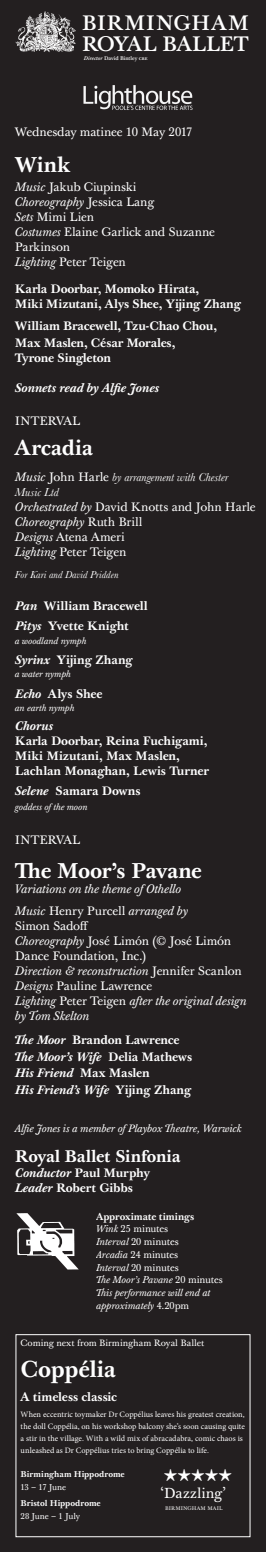
<style>
.page{position:relative;width:266px;height:1552px;background:#fff}
.page>*{position:absolute;margin:0;border:0;box-sizing:border-box;transform-origin:0 0}
.t1{font:700 22.5px "Baskerville 10 Pro";letter-spacing:-.015em;color:#fff}
.t2{font:700 21px "Baskerville 10 Pro";letter-spacing:-.01em;color:#fff}
.t3{font:500 20.55px/21.3px "Baskerville 10 Pro";letter-spacing:-.005em;color:#fff}
.t4{font:16.65px "Monotype Sorts";letter-spacing:.005em;color:#fff}
.t5{font:700 16.5px "Baskerville 10 Pro";letter-spacing:-.005em;color:#fff}
.t6{font:14.25px "Baskerville 10 Pro";letter-spacing:-.005em;color:#fff}
.t7{font:700 12px/15px "Baskerville 10 Pro";letter-spacing:-.005em;color:#fff}
.t8{font:12px/15px "Baskerville 10 Pro";letter-spacing:-.015em;color:#fff}
.t9{font:italic 12px/22.5px "Baskerville 10 Pro";letter-spacing:-.005em;color:#fff}
.t10{font:italic 12px/15px "Baskerville";letter-spacing:.01em;color:#fff}
.t11{font:italic 700 12px "Baskerville 10 Pro";letter-spacing:-.005em;color:#fff}
.t12{font:italic 10.5px "Baskerville 10 Pro";letter-spacing:-.005em;color:#fff}
.t13{font:italic 10.5px "Baskerville";letter-spacing:.01em;color:#fff}
.t14{font:italic 9.75px/12.8px "Baskerville 10 Pro";letter-spacing:-.005em;color:#fff}
.t15{font:italic 9px "Baskerville 10 Pro";letter-spacing:-.005em;color:#fff}
.t16{font:9px "Baskerville 10 Pro";color:#fff}
.t17{font:8.25px/12px "Minion Pro";color:#fff}
.t18{font:700 8.25px "Baskerville 10 Pro";color:#fff}
.t19{font:8.25px "Baskerville 10 Pro";letter-spacing:-.01em;color:#fff}
.t20{font:500 5.25px "Baskerville 10 Pro";letter-spacing:-.015em;color:#fff}
.t21{font:5.1px "Baskerville 10 Pro";letter-spacing:.015em;color:#fff}
.s1{font-style:italic}
.s2{font-family:"Baskerville 10 Pro"}
.s3{font-family:"Baskerville 10 Pro";font-style:normal}
.s4{font-style:normal}
.s5{font-weight:700;font-style:normal}
</style>
<div class="page">
<div style="left:0;top:0;width:265px;height:1552px;background:#231f20"></div>
<img style="left:15px;top:11px;width:61px;height:42px">
<img style="left:16px;top:1213px;width:62px;height:57px">
<img style="left:83px;top:85px;width:110px;height:25px">
<div style="left:16px;top:1334px;width:234px;height:203px;border:1px solid #fff"></div>
<h3 class="t3" style="left:82px;top:12px;width:169px">BIRMINGHAM<br>ROYAL BALLET</h3>
<p class="t20" style="left:84px;top:55px;width:65px"><span class="s1">Director</span> David Bintley CBE</p>
<p class="t8" style="left:15px;top:125px;width:179px">Wednesday matinee 10 May 2017</p>
<h2 class="t2" style="left:15px;top:151px;width:57px">Wink</h2>
<p class="t8" style="left:15px;top:179px;width:201px"><span class="s1">Music</span> Jakub Ciupinski<br><span class="s1">Choreography</span> Jessica Lang<br><span class="s1">Sets</span> Mimi Lien<br><span class="s1">Costumes</span> Elaine Garlick and Suzanne<br>Parkinson<br><span class="s1">Lighting</span> Peter Teigen</p>
<p class="t7" style="left:15px;top:282px;width:227px">Karla Doorbar, Momoko Hirata,<br>Miki Mizutani, Alys Shee, Yijing Zhang</p>
<p class="t7" style="left:15px;top:318px;width:204px;line-height:16.5px">William Bracewell, Tzu-Chao Chou,<br>Max Maslen, César Morales,</p>
<p class="t7" style="left:15px;top:351px;width:98px">Tyrone Singleton</p>
<p class="t11" style="left:15px;top:380px;width:146px">Sonnets read by Alfie Jones</p>
<p class="t8" style="left:15px;top:414px;width:67px">INTERVAL</p>
<h2 class="t2" style="left:15px;top:434px;width:80px">Arcadia</h2>
<p class="t10" style="left:15px;top:469px;width:215px"><span class="s2">Music</span> <span class="s3">John Harle</span> by arrangement with Chester<br>Music Ltd</p>
<p class="t8" style="left:15px;top:500px;width:242px"><span class="s1">Orchestrated by</span> David Knotts and John Harle<br><span class="s1">Choreography</span> Ruth Brill<br><span class="s1">Designs</span> Atena Ameri<br><span class="s1">Lighting</span> Peter Teigen</p>
<p class="t13" style="left:15px;top:568px;width:105px">For Kari and David Pridden</p>
<p class="t7" style="left:15px;top:596px;width:134px;line-height:20.2px"><span class="s1">Pan</span> William Bracewell<br><span class="s1">Pitys</span> Yvette Knight</p>
<p class="t15" style="left:15px;top:635px;width:73px">a woodland nymph</p>
<p class="t7" style="left:15px;top:653px;width:119px"><span class="s1">Syrinx</span> Yijing Zhang</p>
<p class="t15" style="left:15px;top:668px;width:57px">a water nymph</p>
<p class="t7" style="left:15px;top:687px;width:89px"><span class="s1">Echo</span> Alys Shee</p>
<p class="t15" style="left:15px;top:702px;width:61px">an earth nymph</p>
<p class="t11" style="left:15px;top:718px;width:40px">Chorus</p>
<p class="t7" style="left:15px;top:734px;width:195px">Karla Doorbar, Reina Fuchigami,<br>Miki Mizutani, Max Maslen,<br>Lachlan Monaghan, Lewis Turner</p>
<p class="t7" style="left:15px;top:784px;width:127px"><span class="s1">Selene</span> Samara Downs</p>
<p class="t15" style="left:15px;top:801px;width:74px">goddess of the moon</p>
<p class="t8" style="left:15px;top:833px;width:67px">INTERVAL</p>
<h2 class="t2" style="left:15px;top:857px;width:188px">The Moor’s Pavane</h2>
<p class="t9" style="left:15px;top:878px;width:175px">Variations on the theme of Othello<br>Music <span class="s4">Henry Purcell</span> arranged by</p>
<p class="t8" style="left:15px;top:919px;width:233px">Simon Sadoff<br><span class="s1">Choreography</span> José Limón (© José Limón<br>Dance Foundation, Inc.)<br><span class="s1">Direction &amp; reconstruction</span> Jennifer Scanlon<br><span class="s1">Designs</span> Pauline Lawrence<br><span class="s1">Lighting</span> Peter Teigen <span class="s1">after the original design by Tom Skelton</span></p>
<p class="t7" style="left:15px;top:1032px;width:179px;line-height:16.5px"><span class="s1">The Moor</span> Brandon Lawrence<br><span class="s1">The Moor’s Wife</span> Delia Mathews<br><span class="s1">His Friend</span> Max Maslen<br><span class="s1">His Friend’s Wife</span> Yijing Zhang</p>
<p class="t12" style="left:15px;top:1121px;width:228px">Alfie Jones is a member of Playbox Theatre, Warwick</p>
<h3 class="t5" style="left:15px;top:1145px;width:167px">Royal Ballet Sinfonia</h3>
<p class="t7" style="left:15px;top:1166px;width:136px"><span class="s1">Conductor</span> Paul Murphy<br><span class="s1">Leader</span> Robert Gibbs</p>
<p class="t14" style="left:96px;top:1210px;width:128px"><span class="s5">Approximate timings<br></span>Wink <span class="s4">25 minutes<br></span>Interval <span class="s4">20 minutes<br></span>Arcadia <span class="s4">24 minutes<br></span>Interval <span class="s4">20 minutes<br></span>The Moor’s Pavane <span class="s4">20 minutes<br></span>This performance will end at approximately <span class="s4">4.20pm</span></p>
<p class="t16" style="left:21px;top:1337px;width:185px">Coming next from Birmingham Royal Ballet</p>
<h1 class="t1" style="left:21px;top:1355px;width:97px">Coppélia</h1>
<p class="t7" style="left:21px;top:1391px;width:98px">A timeless classic</p>
<p class="t17" style="left:21px;top:1409px;width:226px">When eccentric toymaker Dr Coppélius leaves his greatest creation, the doll Coppélia, on his workshop balcony she’s soon causing quite a stir in the village. With a wild mix of abracadabra, comic chaos is unleashed as Dr Coppélius tries to bring Coppélia to life.</p>
<p class="t18" style="left:21px;top:1469px;width:106px">Birmingham Hippodrome</p>
<p class="t19" style="left:21px;top:1481px;width:47px">13 – 17 June</p>
<p class="t18" style="left:21px;top:1498px;width:82px">Bristol Hippodrome</p>
<p class="t19" style="left:21px;top:1511px;width:61px">28 June – 1 July</p>
<p class="t20" style="left:119px;top:126px;width:65px"><span class="s1">Director</span> David Bintley CBE</p>
<h3 class="t3" style="left:17px;top:171px;width:168px">ROYAL BALLET</h3>
<h3 class="t4" style="left:164px;top:1468px;width:70px">HHHHH</h3>
<p class="t6" style="left:160px;top:1484px;width:67px">‘Dazzling’</p>
<p class="t21" style="left:165px;top:1505px;width:59px">BIRMINGHAM MAIL</p>
</div>
